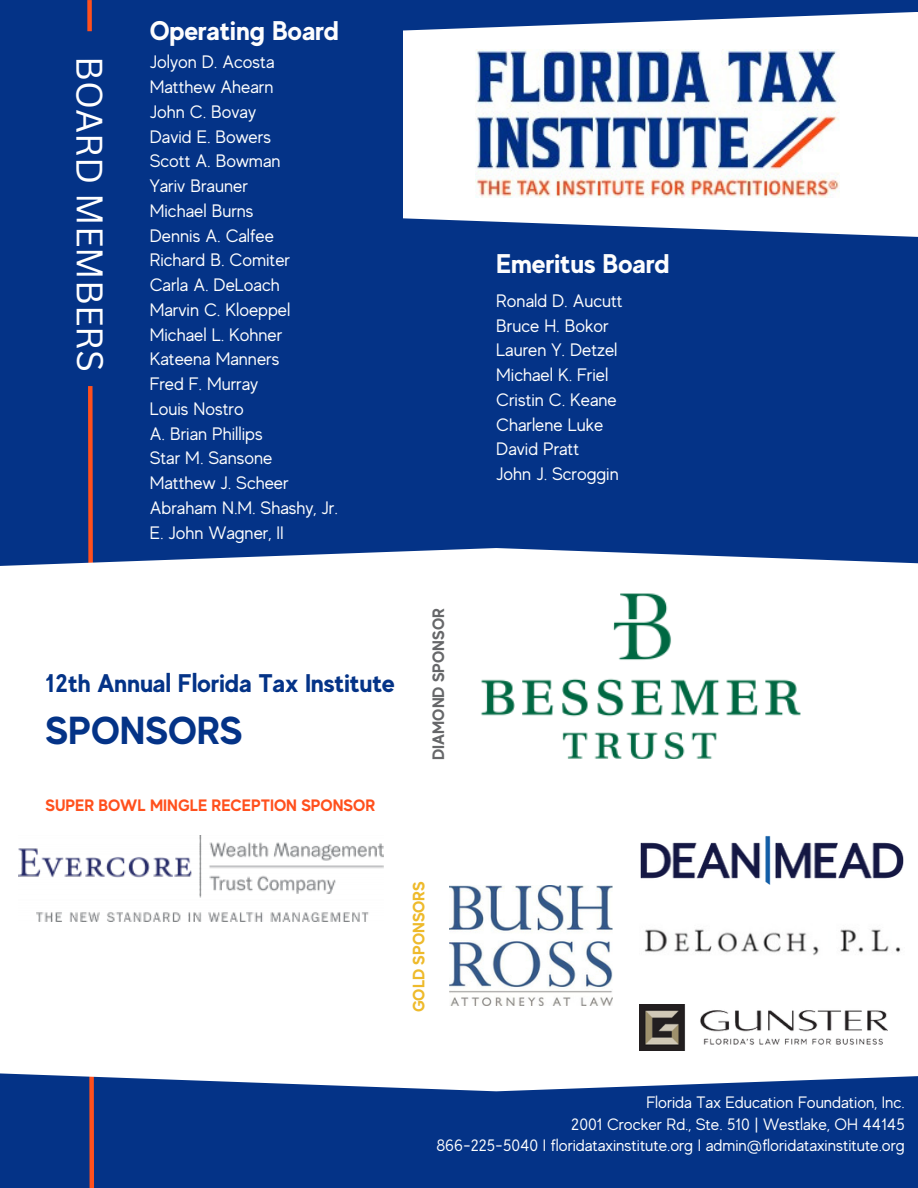
<style>
.page{position:relative;width:918px;height:1188px;background:#043387}
.page>*{position:absolute;margin:0;border:0;box-sizing:border-box;transform-origin:0 0}
.t1{font:700 39px "MADE Evolve Sans";color:#043387}
.t2{font:36px "Canva Sans";color:#fff}
.t3{font:700 27px "MADE Evolve Sans";color:#fdfdfd}
.t4{font:700 25.5px "MADE Evolve Sans";color:#043387}
.t5{font:18px/24.8px "MADE Evolve Sans";color:#fdfdfd}
.t6{font:16.5px/21.3px "MADE Evolve Sans";color:#fdfdfd;text-align:right}
.t7{font:700 16.5px "MADE Evolve Sans";color:#ff501d}
.t8{font:700 16.5px "MADE Evolve Sans";color:#666769}
.t9{font:700 16.5px "MADE Evolve Sans";color:#eeba2b}
</style>
<div class="page">
<svg style="left:87px;top:0;width:7px;height:1188px"></svg>
<div style="left:0;top:548px;width:918px;height:543px;background:#fff"></div>
<img style="left:458px;top:580px;width:362px;height:201px">
<img style="left:639px;top:836px;width:266px;height:49px">
<img style="left:639px;top:916px;width:266px;height:50px">
<img style="left:19px;top:836px;width:364px;height:85px">
<svg style="left:403px;top:12px;width:515px;height:225px;background:#d7deec"></svg>
<img style="left:475px;top:49px;width:365px;height:149px">
<img style="left:639px;top:1004px;width:249px;height:47px">
<img style="left:450px;top:885px;width:163px;height:121px">
<p class="t2" style="left:115px;top:56px;width:317px;rotate:90deg">BOARD MEMBERS</p>
<p class="t3" style="left:150px;top:15px;width:191px">Operating Board</p>
<p class="t5" style="left:150px;top:50px;width:126px">Jolyon D. Acosta<br>Matthew Ahearn</p>
<p class="t5" style="left:150px;top:99px;width:108px">John C. Bovay</p>
<p class="t5" style="left:150px;top:124px;width:123px">David E. Bowers</p>
<p class="t5" style="left:150px;top:149px;width:132px">Scott A. Bowman</p>
<p class="t5" style="left:150px;top:174px;width:100px">Yariv Brauner</p>
<p class="t5" style="left:150px;top:198px;width:105px">Michael Burns</p>
<p class="t5" style="left:150px;top:223px;width:126px">Dennis A. Calfee</p>
<p class="t5" style="left:150px;top:248px;width:142px">Richard B. Comiter</p>
<p class="t5" style="left:150px;top:273px;width:131px">Carla A. DeLoach</p>
<p class="t5" style="left:150px;top:297px;width:142px">Marvin C. Kloeppel</p>
<h3 class="t5" style="left:150px;top:322px;width:134px">Michael L. Kohner</h3>
<p class="t5" style="left:150px;top:347px;width:131px">Kateena Manners</p>
<h3 class="t5" style="left:150px;top:372px;width:110px">Fred F. Murray</h3>
<h1 class="t5" style="left:150px;top:396px;width:96px">Louis Nostro</h1>
<h4 class="t5" style="left:150px;top:421px;width:115px">A. Brian Phillips</h4>
<h4 class="t5" style="left:150px;top:446px;width:124px">Star M. Sansone</h4>
<p class="t5" style="left:150px;top:471px;width:140px">Matthew J. Scheer</p>
<p class="t5" style="left:150px;top:495px;width:190px">Abraham N.M. Shashy, Jr.</p>
<h4 class="t5" style="left:150px;top:520px;width:135px">E. John Wagner, II</h4>
<p class="t4" style="left:45px;top:668px;width:351px">12th Annual Florida Tax Institute</p>
<p class="t1" style="left:45px;top:708px;width:198px">SPONSORS</p>
<p class="t7" style="left:45px;top:796px;width:331px">SUPER BOWL MINGLE RECEPTION SPONSOR</p>
<p class="t8" style="left:429px;top:760px;width:153px;rotate:-90deg">DIAMOND SPONSOR</p>
<p class="t9" style="left:409px;top:1012px;width:133px;rotate:-90deg">GOLD SPONSORS</p>
<p class="t3" style="left:496px;top:247px;width:175px">Emeritus Board</p>
<p class="t5" style="left:496px;top:288px;width:128px">Ronald D. Aucutt<br>Bruce H. Bokor<br>Lauren Y. Detzel<br>Michael K. Friel<br>Cristin C. Keane<br>Charlene Luke<br>David Pratt<br>John J. Scroggin</p>
<p class="t6" style="left:436px;top:1092px;width:470px">Florida Tax Education Foundation, Inc.<br>2001 Crocker Rd., Ste. 510 | Westlake, OH 44145<br>866-225-5040 I floridataxinstitute.org I admin@floridataxinstitute.org</p>
</div>
